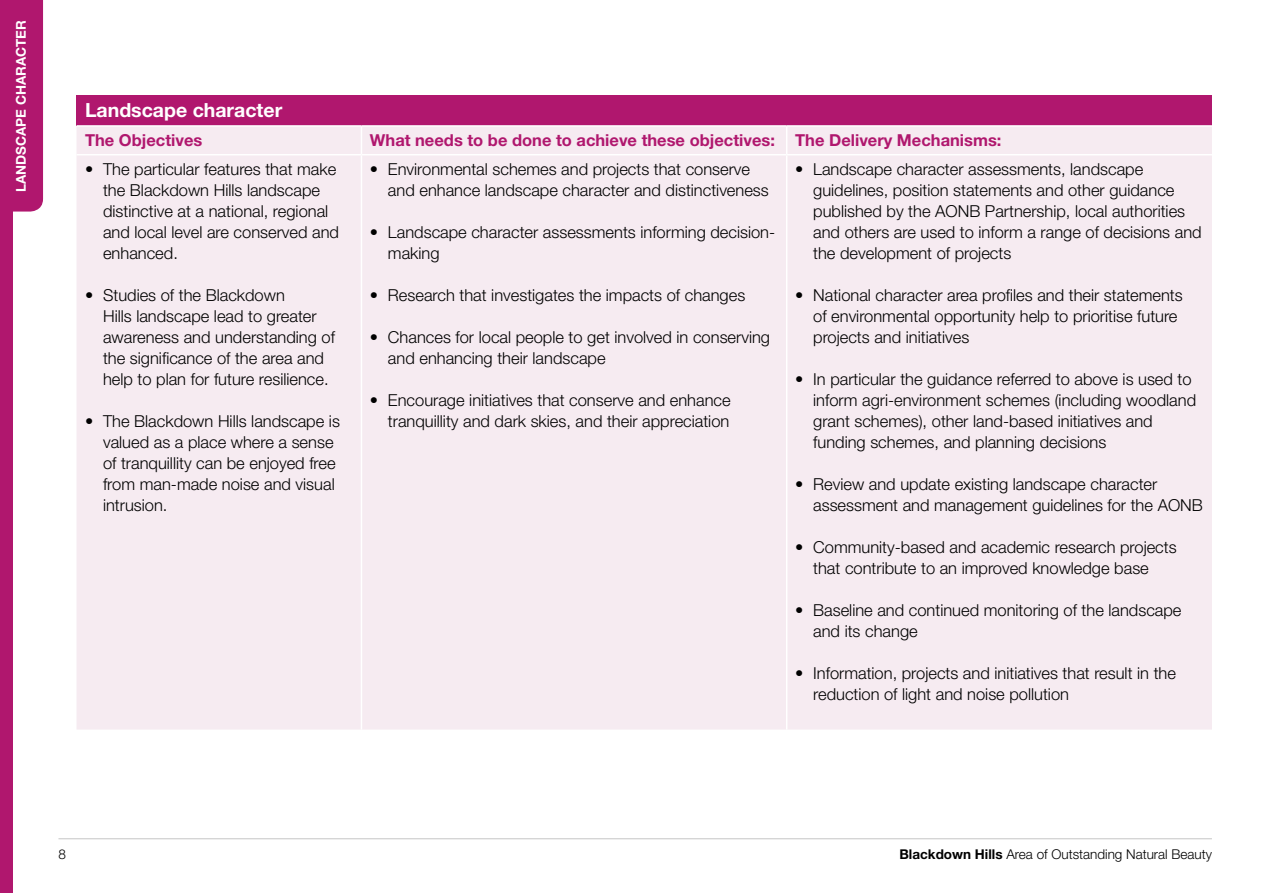
<style>
.page{position:relative;width:1263px;height:893px;background:#fff}
.page>*{position:absolute;margin:0;border:0;box-sizing:border-box;transform-origin:0 0}
.t1{font:700 19.5px "Helvetica Neue LT Std";color:#fff}
.t2{font:300 16.5px/21px "Helvetica Neue LT Std";color:#000}
.t3{font:700 16.5px "Helvetica Neue LT Std";color:#b0176e}
.t4{font:300 13.5px "Helvetica Neue LT Std";color:#000}
.t5{font:700 13.5px "Helvetica Neue LT Std";color:#fff}
.s1{font-weight:700}
</style>
<div class="page">
<hr style="left:58px;top:838px;width:1154px;height:1px;background:#c6c6c6">
<div style="left:0;top:0;width:43px;height:212px;background:#b0176e"></div>
<div style="left:0;top:132px;width:13px;height:761px;background:#b0176e"></div>
<div style="left:77px;top:95px;width:1135px;height:31px;background:#b0176e"></div>
<div style="left:77px;top:127px;width:1135px;height:603px;background:#f6ebf1"></div>
<hr style="left:77px;top:125px;width:284px;height:2px;background:#fff">
<hr style="left:361px;top:125px;width:426px;height:2px;background:#fff">
<svg style="left:361px;top:127px;width:1px;height:27px"></svg>
<hr style="left:787px;top:125px;width:425px;height:2px;background:#fff">
<hr style="left:77px;top:154px;width:284px;height:1px;background:#fff">
<hr style="left:361px;top:154px;width:426px;height:1px;background:#fff">
<hr style="left:361px;top:155px;width:1px;height:575px;background:#fff">
<hr style="left:787px;top:154px;width:425px;height:1px;background:#fff">
<svg style="left:786px;top:127px;width:1px;height:27px"></svg>
<hr style="left:786px;top:155px;width:1px;height:575px;background:#fff">
<p class="t5" style="left:13px;top:192px;width:173px;rotate:-90deg">LANDSCAPE CHARACTER</p>
<p class="t1" style="left:85px;top:98px;width:199px">Landscape character</p>
<p class="t3" style="left:85px;top:130px;width:119px">The Objectives</p>
<p class="t3" style="left:370px;top:130px;width:633px">What needs to be done to achieve these objectives: The Delivery Mechanisms:</p>
<p class="t2" style="left:103px;top:158px;width:237px;text-indent:-18px">• The particular features that make the Blackdown Hills landscape distinctive at a national, regional and local level are conserved and enhanced.</p>
<p class="t2" style="left:103px;top:284px;width:233px;text-indent:-18px">• Studies of the Blackdown<br>Hills landscape lead to greater awareness and understanding of the significance of the area and help to plan for future resilience.</p>
<p class="t2" style="left:103px;top:410px;width:238px;text-indent:-18px">• The Blackdown Hills landscape is valued as a place where a sense of tranquillity can be enjoyed free from man-made noise and visual intrusion.</p>
<p class="t2" style="left:813px;top:158px;width:390px;text-indent:-18px">• Landscape character assessments, landscape guidelines, position statements and other guidance published by the AONB Partnership, local authorities and others are used to inform a range of decisions and the development of projects</p>
<p class="t2" style="left:813px;top:284px;width:371px;text-indent:-18px">• National character area profiles and their statements of environmental opportunity help to prioritise future projects and initiatives</p>
<p class="t2" style="left:813px;top:368px;width:384px;text-indent:-18px">• In particular the guidance referred to above is used to inform agri-environment schemes (including woodland grant schemes), other land-based initiatives and funding schemes, and planning decisions</p>
<p class="t2" style="left:813px;top:473px;width:391px;text-indent:-18px">• Review and update existing landscape character assessment and management guidelines for the AONB</p>
<p class="t2" style="left:795px;top:536px;width:383px;text-align:center">• Community-based and academic research projects that contribute to an improved knowledge base</p>
<p class="t2" style="left:813px;top:599px;width:370px;text-indent:-18px">• Baseline and continued monitoring of the landscape and its change</p>
<p class="t2" style="left:813px;top:662px;width:364px;text-indent:-18px">• Information, projects and initiatives that result in the reduction of light and noise pollution</p>
<p class="t2" style="left:388px;top:158px;width:382px;text-indent:-18px">• Environmental schemes and projects that conserve and enhance landscape character and distinctiveness</p>
<p class="t2" style="left:388px;top:221px;width:389px;text-indent:-18px">• Landscape character assessments informing decision&shy;making</p>
<p class="t2" style="left:370px;top:284px;width:377px">• Research that investigates the impacts of changes</p>
<p class="t2" style="left:388px;top:326px;width:384px;text-indent:-18px">• Chances for local people to get involved in conserving and enhancing their landscape</p>
<p class="t2" style="left:370px;top:389px;width:362px;text-align:right">• Encourage initiatives that conserve and enhance tranquillity and dark skies, and their appreciation</p>
<p class="t4" style="left:58px;top:846px;width:9px">8</p>
<p class="t4" style="left:899px;top:846px;width:314px"><span class="s1">Blackdown Hills</span> Area of Outstanding Natural Beauty</p>
</div>
